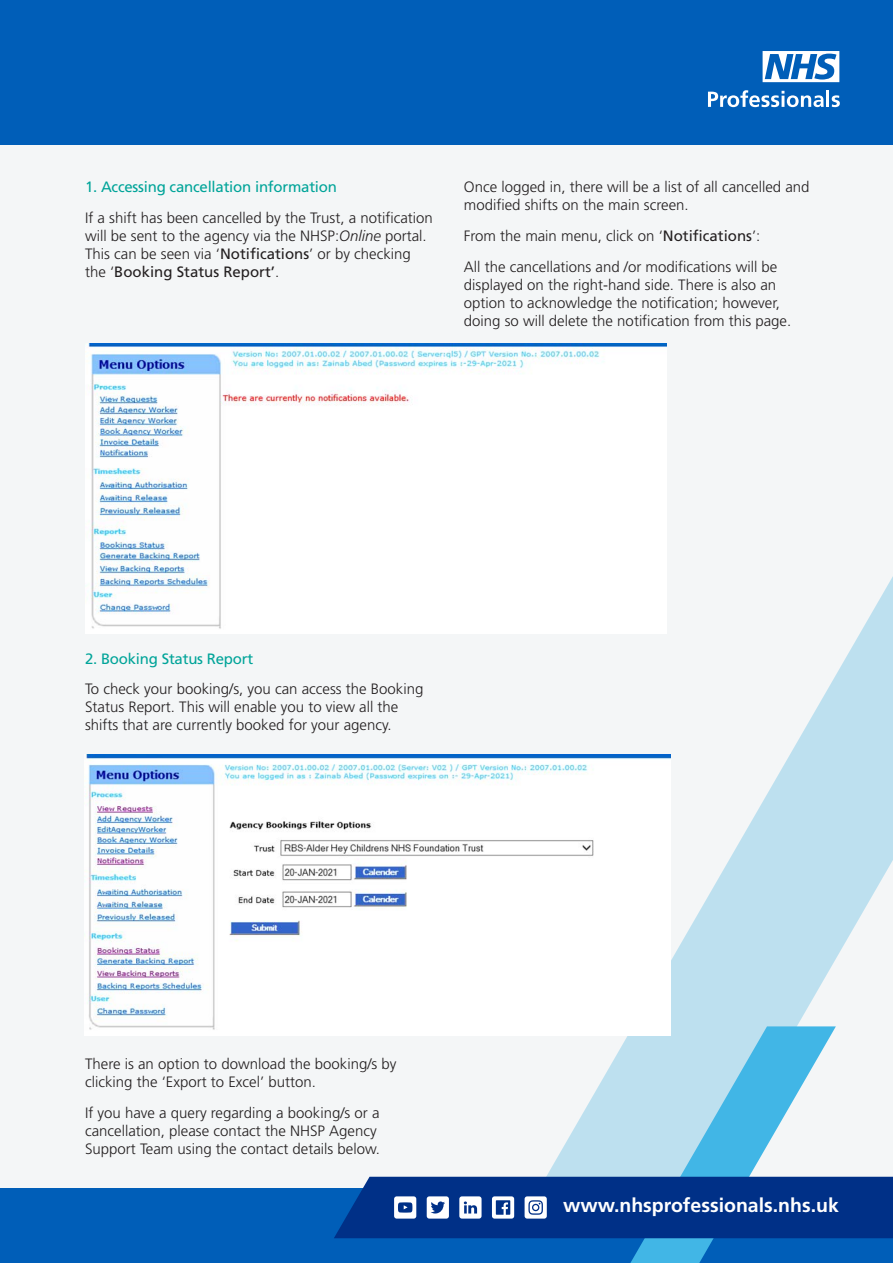
<style>
.page{position:relative;width:893px;height:1263px;background:#f4f6f7}
.page>*{position:absolute;margin:0;border:0;box-sizing:border-box;transform-origin:0 0}
.t1{font:700 19.5px "Frutiger LT Std";color:#fff}
.t2{font:300 15px/18px "Frutiger LT Std";color:#231f20}
.t3{font:15px "Frutiger LT Std";letter-spacing:-.015em;color:#00a499}
.s1{font-style:italic}
.s2{font-weight:400}
</style>
<div class="page">
<svg style="left:489px;top:343px;width:404px;height:834px"></svg>
<div style="left:0;top:1189px;width:893px;height:74px;background:#005eb8"></div>
<svg style="left:527px;top:1026px;width:309px;height:237px"></svg>
<svg style="left:334px;top:1177px;width:559px;height:61px;background:#103e8f"></svg>
<div style="left:0;top:0;width:893px;height:145px;background:#005eb8"></div>
<svg style="left:708px;top:51px;width:132px;height:57px"></svg>
<img style="left:85px;top:344px;width:581px;height:290px">
<img style="left:85px;top:754px;width:585px;height:281px">
<p class="t3" style="left:85px;top:178px;width:253px">1. Accessing cancellation information</p>
<p class="t2" style="left:85px;top:209px;width:349px">If a shift has been cancelled by the Trust, a notification will be sent to the agency via the NHSP:<span class="s1">Online</span> portal.<br>This can be seen via ‘<span class="s2">Notifications</span>’ or by checking the ‘<span class="s2">Booking Status Report’</span>.</p>
<p class="t2" style="left:464px;top:178px;width:347px">Once logged in, there will be a list of all cancelled and modified shifts on the main screen.</p>
<p class="t2" style="left:464px;top:227px;width:298px">From the main menu, click on ‘<span class="s2">Notifications</span>’:</p>
<p class="t2" style="left:464px;top:258px;width:329px">All the cancellations and /or modifications will be displayed on the right-hand side. There is also an option to acknowledge the notification; however, doing so will delete the notification from this page.</p>
<p class="t3" style="left:85px;top:650px;width:170px">2. Booking Status Report</p>
<p class="t2" style="left:85px;top:680px;width:340px">To check your booking/s, you can access the Booking<br>Status Report. This will enable you to view all the shifts that are currently booked for your agency.</p>
<p class="t2" style="left:85px;top:1055px;width:313px">There is an option to download the booking/s by clicking the ‘Export to Excel’ button.</p>
<p class="t2" style="left:85px;top:1103px;width:297px">If you have a query regarding a booking/s or a cancellation, please contact the NHSP Agency<br>Support Team using the contact details below.</p>
<h1 class="t1" style="left:563px;top:1194px;width:277px">www.nhsprofessionals.nhs.uk</h1>
</div>
